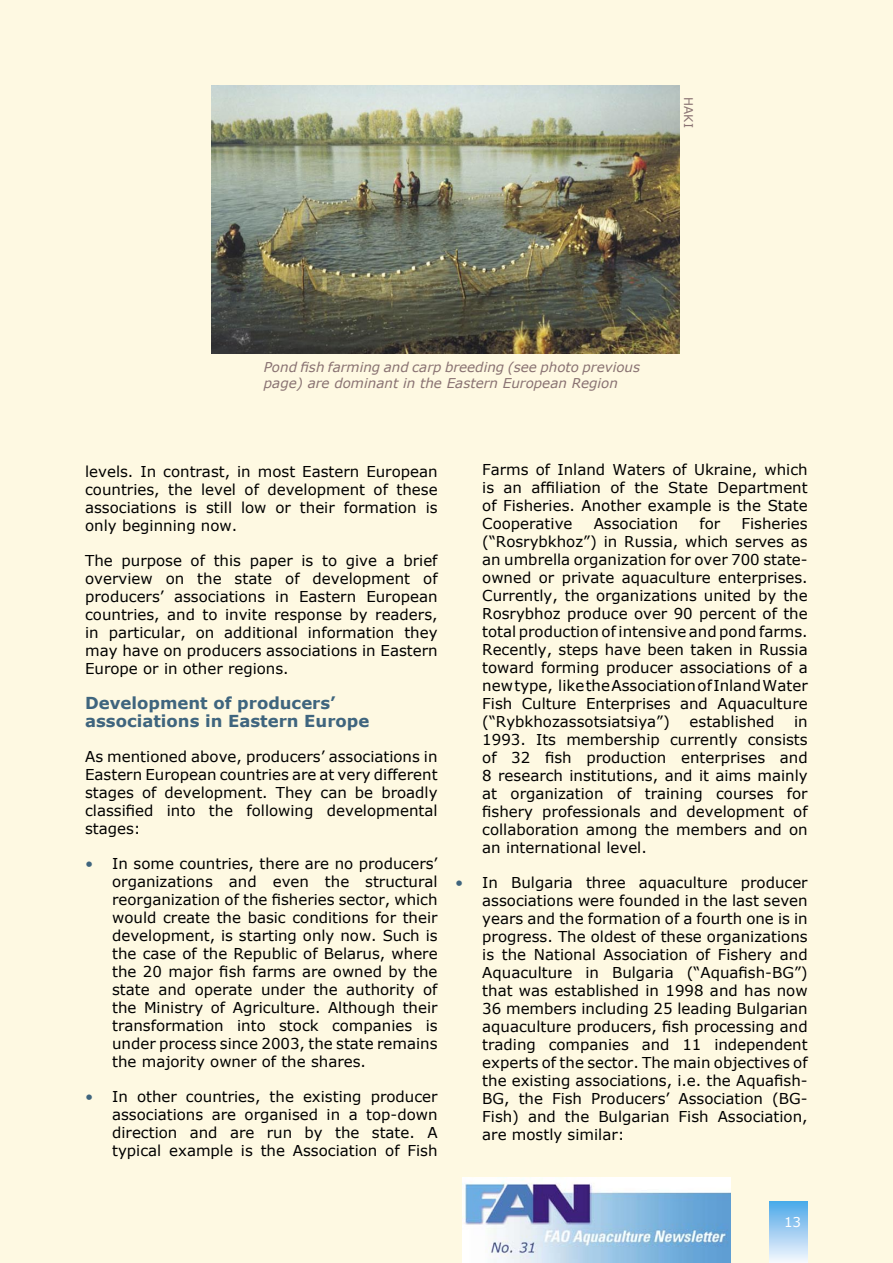
<style>
.page{position:relative;width:893px;height:1263px;background:#fef9e2}
.page>*{position:absolute;margin:0;border:0;box-sizing:border-box;transform-origin:0 0}
.t1{font:700 16.5px/18px "Verdana";color:#3f657e}
.t2{font:15px/18px "Verdana";color:#000;text-align:justify}
.t3{font:italic 13.5px/16.2px "Verdana";color:#897272}
.t4{font:13.5px "Verdana";color:#fff}
.t5{font:12px "Verdana";color:#897272}
.s1{color:#3f657e}
</style>
<div class="page">
<img style="left:463px;top:1177px;width:267px;height:86px">
<div style="left:770px;top:1201px;width:38px;height:62px;background:linear-gradient(to bottom,#4ba7e8,#f5f6fd)"></div>
<img style="left:212px;top:85px;width:467px;height:268px">
<p class="t5" style="left:696px;top:97px;width:32px;rotate:90deg">HAKI</p>
<p class="t3" style="left:264px;top:359px;width:378px">Pond fish farming and carp breeding (see photo previous page) are dominant in the Eastern European Region</p>
<p class="t2" style="left:85px;top:462px;width:354px">levels. In contrast, in most Eastern European countries, the level of development of these associations is still low or their formation is only beginning now.</p>
<p class="t2" style="left:85px;top:551px;width:354px">The purpose of this paper is to give a brief overview on the state of development of producers’ associations in Eastern European countries, and to invite response by readers, in particular, on additional information they may have on producers associations in Eastern Europe or in other regions.</p>
<p class="t1" style="left:85px;top:693px;width:286px">Development of producers’ associations in Eastern Europe</p>
<p class="t2" style="left:85px;top:747px;width:354px">As mentioned above, producers’ associations in Eastern European countries are at very different stages of development. They can be broadly classified into the following developmental stages:</p>
<p class="t2" style="left:112px;top:854px;width:327px;text-indent:-27px"><span class="s1">•</span> In some countries, there are no producers’ organizations and even the structural reorganization of the fisheries sector, which would create the basic conditions for their development, is starting only now. Such is the case of the Republic of Belarus, where the 20 major fish farms are owned by the state and operate under the authority of the Ministry of Agriculture. Although their transformation into stock companies is under process since 2003, the state remains the majority owner of the shares.</p>
<p class="t2" style="left:112px;top:1087px;width:327px;text-indent:-27px"><span class="s1">•</span> In other countries, the existing producer associations are organised in a top-down direction and are run by the state. A typical example is the Association of Fish</p>
<p class="t2" style="left:482px;top:460px;width:327px">Farms of Inland Waters of Ukraine, which is an affiliation of the State Department of Fisheries. Another example is the State Cooperative</p>
<p class="t2" style="left:594px;top:514px;width:86px">Association</p>
<p class="t2" style="left:699px;top:514px;width:22px">for</p>
<p class="t2" style="left:482px;top:514px;width:327px;text-indent:259px">Fisheries (“Rosrybkhoz”) in Russia, which serves as an umbrella organization for over 700 state&shy;owned or private aquaculture enterprises.<br>Currently, the organizations united by the Rosrybhoz produce over 90 percent of the total production of intensive and pond farms.<br>Recently, steps have been taken in Russia toward forming producer associations of a new type, like the Association of Inland Water Fish Culture Enterprises and Aquaculture (“Rybkhozassotsiatsiya”)</p>
<p class="t2" style="left:690px;top:712px;width:86px">established</p>
<p class="t2" style="left:482px;top:712px;width:327px;text-indent:312px">in 1993. Its membership currently consists of 32 fish production enterprises and 8 research institutions, and it aims mainly at organization of training courses for fishery professionals and development of collaboration among the members and on an international level.</p>
<p class="t2" style="left:482px;top:873px;width:327px;text-indent:-27px"><span class="s1">•</span> In Bulgaria three aquaculture producer associations were founded in the last seven years and the formation of a fourth one is in progress. The oldest of these organizations is the National Association of Fishery and Aquaculture in Bulgaria (“Aquafish-BG”) that was established in 1998 and has now 36 members including 25 leading Bulgarian aquaculture producers, fish processing and trading companies and 11 independent experts of the sector. The main objectives of the existing associations, i.e. the Aquafish-BG, the Fish Producers’ Association (BG-Fish) and the Bulgarian Fish Association, are mostly similar:</p>
<p class="t4" style="left:784px;top:1213px;width:19px">13</p>
</div>
